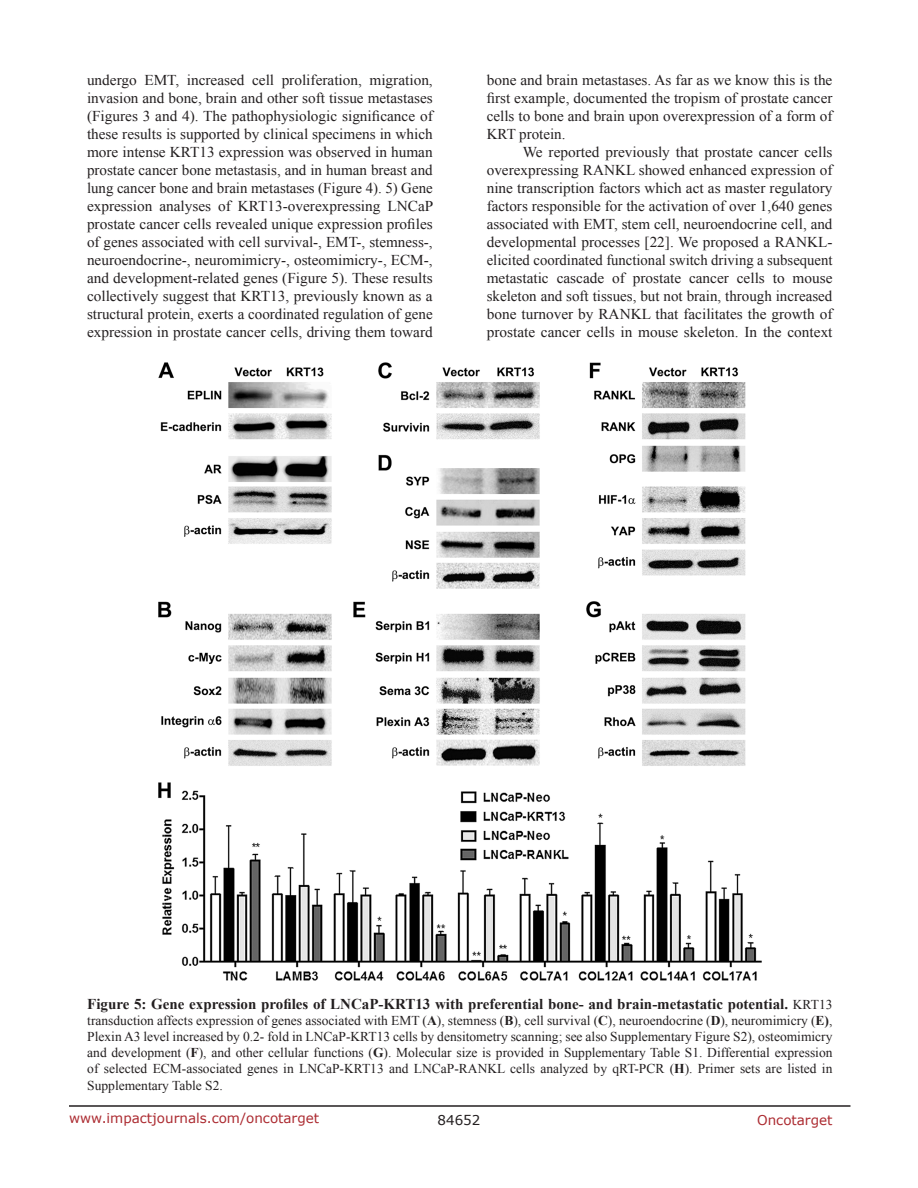
<style>
.page{position:relative;width:918px;height:1188px;background:#fff}
.page>*{position:absolute;margin:0;border:0;box-sizing:border-box;transform-origin:0 0}
.BodyText{font:15px/18px "Times New Roman";color:#231f20;text-align:justify}
.FigureText{font:700 15px "Times New Roman";color:#231f20}
.FigureText-2{font:13.5px/16.2px "Times New Roman";color:#231f20;text-align:justify}
.t1{font:13.5px "Verdana";color:#ac2b31}
.t2{font:13.5px "Verdana";color:#231f20}
.s1{font-weight:400;font-size:13.5px}
.s2{font-weight:700}
</style>
<div class="page">
<hr style="left:69px;top:1105px;width:781px;height:2px;background:#231f20">
<img style="left:158px;top:362px;width:603px;height:618px">
<p class="BodyText" style="left:87px;top:71px;width:348px">undergo EMT, increased cell proliferation, migration, invasion and bone, brain and other soft tissue metastases (Figures 3 and 4). The pathophysiologic significance of these results is supported by clinical specimens in which more intense KRT13 expression was observed in human prostate cancer bone metastasis, and in human breast and lung cancer bone and brain metastases (Figure 4). 5) Gene expression analyses of KRT13-overexpressing LNCaP prostate cancer cells revealed unique expression profiles of genes associated with cell survival-, EMT-, stemness-, neuroendocrine-, neuromimicry-, osteomimicry-, ECM-, and development-related genes (Figure 5). These results collectively suggest that KRT13, previously known as a structural protein, exerts a coordinated regulation of gene expression in prostate cancer cells, driving them toward</p>
<p class="BodyText" style="left:487px;top:71px;width:347px">bone and brain metastases. As far as we know this is the first example, documented the tropism of prostate cancer cells to bone and brain upon overexpression of a form of KRT protein.</p>
<p class="BodyText" style="left:487px;top:143px;width:347px;text-indent:36px">We reported previously that prostate cancer cells overexpressing RANKL showed enhanced expression of nine transcription factors which act as master regulatory factors responsible for the activation of over 1,640 genes associated with EMT, stem cell, neuroendocrine cell, and developmental processes [22]. We proposed a RANKL&shy;elicited coordinated functional switch driving a subsequent metastatic cascade of prostate cancer cells to mouse skeleton and soft tissues, but not brain, through increased bone turnover by RANKL that facilitates the growth of prostate cancer cells in mouse skeleton. In the context</p>
<p class="FigureText" style="left:87px;top:993px;width:747px">Figure 5: Gene expression profiles of LNCaP-KRT13 with preferential bone- and brain-metastatic potential. <span class="s1">KRT13</span></p>
<p class="FigureText-2" style="left:87px;top:1012px;width:747px">transduction affects expression of genes associated with EMT (<span class="s2">A</span>), stemness (<span class="s2">B</span>), cell survival (<span class="s2">C</span>), neuroendocrine (<span class="s2">D</span>), neuromimicry (<span class="s2">E)</span>, Plexin A3 level increased by 0.2- fold in LNCaP-KRT13 cells by densitometry scanning; see also Supplementary Figure S2), osteomimicry and development (<span class="s2">F</span>), and other cellular functions (<span class="s2">G</span>). Molecular size is provided in Supplementary Table S1. Differential expression of selected ECM-associated genes in LNCaP-KRT13 and LNCaP-RANKL cells analyzed by qRT-PCR (<span class="s2">H</span>). Primer sets are listed in Supplementary Table S2.</p>
<p class="t1" style="left:69px;top:1109px;width:252px">www.impactjournals.com/oncotarget</p>
<p class="t2" style="left:438px;top:1111px;width:44px">84652</p>
<p class="t1" style="left:757px;top:1111px;width:77px">Oncotarget</p>
</div>
